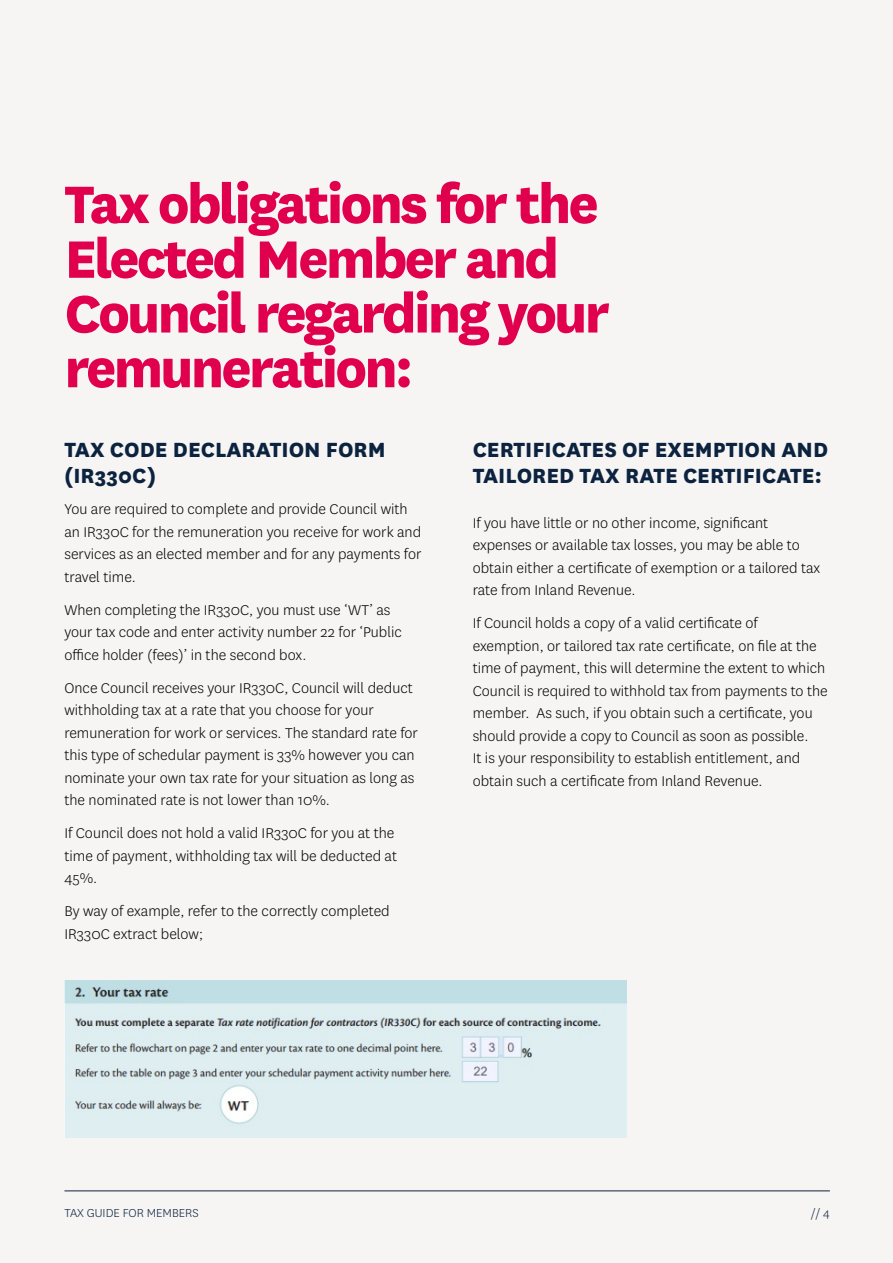
<style>
.page{position:relative;width:893px;height:1263px;background:#f6f5f3}
.page>*{position:absolute;margin:0;border:0;box-sizing:border-box;transform-origin:0 0}
.t1{font:800 61.5px/54.8px "National";letter-spacing:-.045em;color:#e0004d}
.t2{font:800 24px/25.5px "National";color:#0c2340}
.t3{font:300 16.5px/22.5px "National";color:#000}
.t4{font:300 13.5px "National";color:#0c2340}
</style>
<div class="page">
<img style="left:64px;top:980px;width:563px;height:157px">
<hr style="left:64px;top:1190px;width:766px;height:1px;background:#0c2340">
<h1 class="t1" style="left:64px;top:172px;width:547px">Tax obligations for the<br>Elected Member and<br>Council regarding your remuneration:</h1>
<h2 class="t2" style="left:64px;top:435px;width:323px">TAX CODE DECLARATION FORM (IR330C)</h2>
<p class="t3" style="left:64px;top:497px;width:359px">You are required to complete and provide Council with an IR330C for the remuneration you receive for work and services as an elected member and for any payments for travel time.</p>
<p class="t3" style="left:64px;top:598px;width:339px">When completing the IR330C, you must use ‘WT’ as your tax code and enter activity number 22 for ‘Public office holder (fees)’ in the second box.</p>
<p class="t3" style="left:64px;top:676px;width:355px">Once Council receives your IR330C, Council will deduct withholding tax at a rate that you choose for your remuneration for work or services. The standard rate for this type of schedular payment is 33% however you can nominate your own tax rate for your situation as long as the nominated rate is not lower than 10%.</p>
<p class="t3" style="left:64px;top:822px;width:334px">If Council does not hold a valid IR330C for you at the time of payment, withholding tax will be deducted at<br>45%.</p>
<p class="t3" style="left:64px;top:900px;width:327px">By way of example, refer to the correctly completed<br>IR330C extract below;</p>
<h2 class="t2" style="left:473px;top:435px;width:357px">CERTIFICATES OF EXEMPTION AND<br>TAILORED TAX RATE CERTIFICATE:</h2>
<p class="t3" style="left:473px;top:511px;width:349px">If you have little or no other income, significant expenses or available tax losses, you may be able to obtain either a certificate of exemption or a tailored tax rate from Inland Revenue.</p>
<p class="t3" style="left:473px;top:611px;width:357px">If Council holds a copy of a valid certificate of exemption, or tailored tax rate certificate, on file at the time of payment, this will determine the extent to which Council is required to withhold tax from payments to the member. As such, if you obtain such a certificate, you should provide a copy to Council as soon as possible.<br>It is your responsibility to establish entitlement, and obtain such a certificate from Inland Revenue.</p>
<p class="t4" style="left:64px;top:1204px;width:136px">TAX GUIDE FOR MEMBERS</p>
<p class="t4" style="left:811px;top:1204px;width:20px">// 4</p>
</div>
